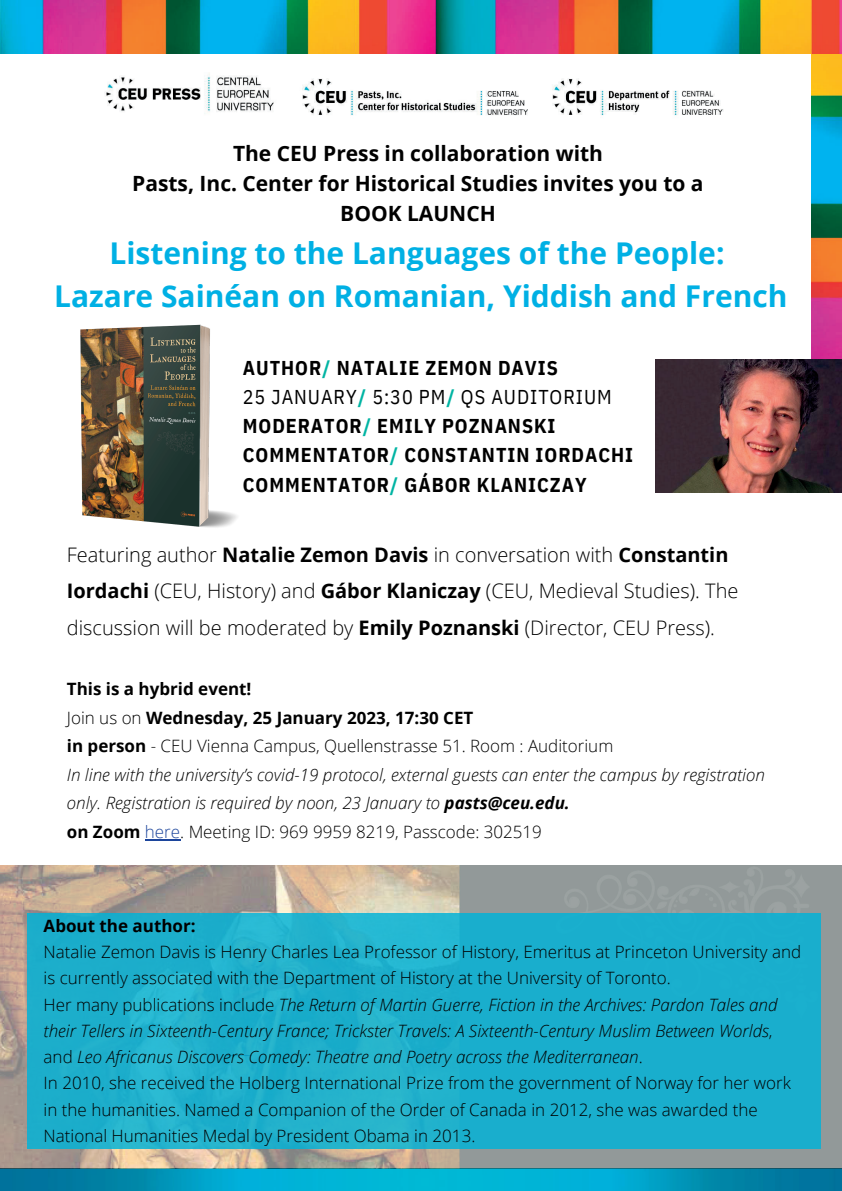
<style>
.page{position:relative;width:842px;height:1191px;background:#fff}
.page>*{position:absolute;margin:0;border:0;box-sizing:border-box;transform-origin:0 0}
.t1{font:700 30px/42.7px "Open Sans";color:#00b0e4;text-align:center}
.t2{font:700 21px/30px "Open Sans";color:#000;text-align:center}
.t3{font:300 20px/36.7px "Open Sans";color:#000}
.t4{font:700 20px/29.2px "IBM Plex Sans Cond";letter-spacing:.05em;color:#000}
.t5{font:300 17px/26.2px "Open Sans";color:#000}
.t6{font:italic 300 17px/28.5px "Open Sans";color:#000}
.t7{font:700 17px "Open Sans";color:#000}
.s1{color:#00b4a3}
.s2{font-weight:400}
.s3{font-weight:700}
.s4{font-weight:700;font-style:normal}
.s5{font-style:normal}
.s6{font-style:normal;color:#1c459c}
.s7{font-style:italic}
</style>
<div class="page">
<img style="left:104px;top:73px;width:170px;height:41px">
<img style="left:302px;top:78px;width:422px;height:38px">
<img style="left:0;top:865px;width:842px;height:325px">
<img style="left:80px;top:324px;width:157px;height:204px">
<img style="left:811px;top:53px;width:31px;height:307px">
<img style="left:0;top:0;width:842px;height:53px">
<img style="left:656px;top:360px;width:186px;height:132px">
<div style="left:27px;top:912px;width:793px;height:235px;background:linear-gradient(to right,#21b1cc,#18aecd)"></div>
<hr style="left:145px;top:839px;width:35px;height:1px;background:#1c459c">
<p class="t2" style="left:132px;top:138px;width:573px">The CEU Press in collaboration with<br>Pasts, Inc. Center for Historical Studies invites you to a<br>BOOK LAUNCH</p>
<h1 class="t1" style="left:54px;top:231px;width:735px">Listening to the Languages of the People:<br>Lazare Sainéan on Romanian, Yiddish and French</h1>
<p class="t4" style="left:243px;top:352px;width:392px">AUTHOR<span class="s1">/</span> NATALIE ZEMON DAVIS<br><span class="s2">25 JANUARY</span><span class="s1">/</span> <span class="s2">5:30 PM</span><span class="s1">/</span> <span class="s2">QS AUDITORIUM<br></span>MODERATOR<span class="s1">/</span> EMILY POZNANSKI<br>COMMENTATOR<span class="s1">/</span> CONSTANTIN IORDACHI<br>COMMENTATOR<span class="s1">/</span> GÁBOR KLANICZAY</p>
<p class="t3" style="left:67px;top:535px;width:673px">Featuring author <span class="s3">Natalie Zemon Davis</span> in conversation with <span class="s3">Constantin<br>Iordachi</span> (CEU, History) and <span class="s3">Gábor Klaniczay</span> (CEU, Medieval Studies). The discussion will be moderated by <span class="s3">Emily Poznanski</span> (Director, CEU Press).</p>
<p class="t6" style="left:67px;top:674px;width:700px"><span class="s4">This is a hybrid event!<br></span><span class="s5">Join us on</span> <span class="s4">Wednesday, 25 January 2023, 17:30 CET<br>in person</span> <span class="s5">- CEU Vienna Campus, Quellenstrasse 51. Room : Auditorium<br></span>In line with the university’s covid-19 protocol, external guests can enter the campus by registration only. Registration is required by noon, 23 January to <span class="s3">pasts@ceu.edu.<br></span><span class="s4">on Zoom</span> <span class="s6">here</span><span class="s5">. Meeting ID: 969 9959 8219, Passcode: 302519</span></p>
<p class="t7" style="left:44px;top:913px;width:153px">About the author:</p>
<p class="t5" style="left:44px;top:938px;width:759px">Natalie Zemon Davis is Henry Charles Lea Professor of History, Emeritus at Princeton University and is currently associated with the Department of History at the University of Toronto.<br>Her many publications include <span class="s7">The Return of Martin Guerre, Fiction in the Archives: Pardon Tales and their Tellers in Sixteenth-Century France; Trickster Travels: A Sixteenth-Century Muslim Between Worlds</span>, and <span class="s7">Leo Africanus Discovers Comedy: Theatre and Poetry across the Mediterranean</span>.<br>In 2010, she received the Holberg International Prize from the government of Norway for her work in the humanities. Named a Companion of the Order of Canada in 2012, she was awarded the National Humanities Medal by President Obama in 2013.</p>
</div>
